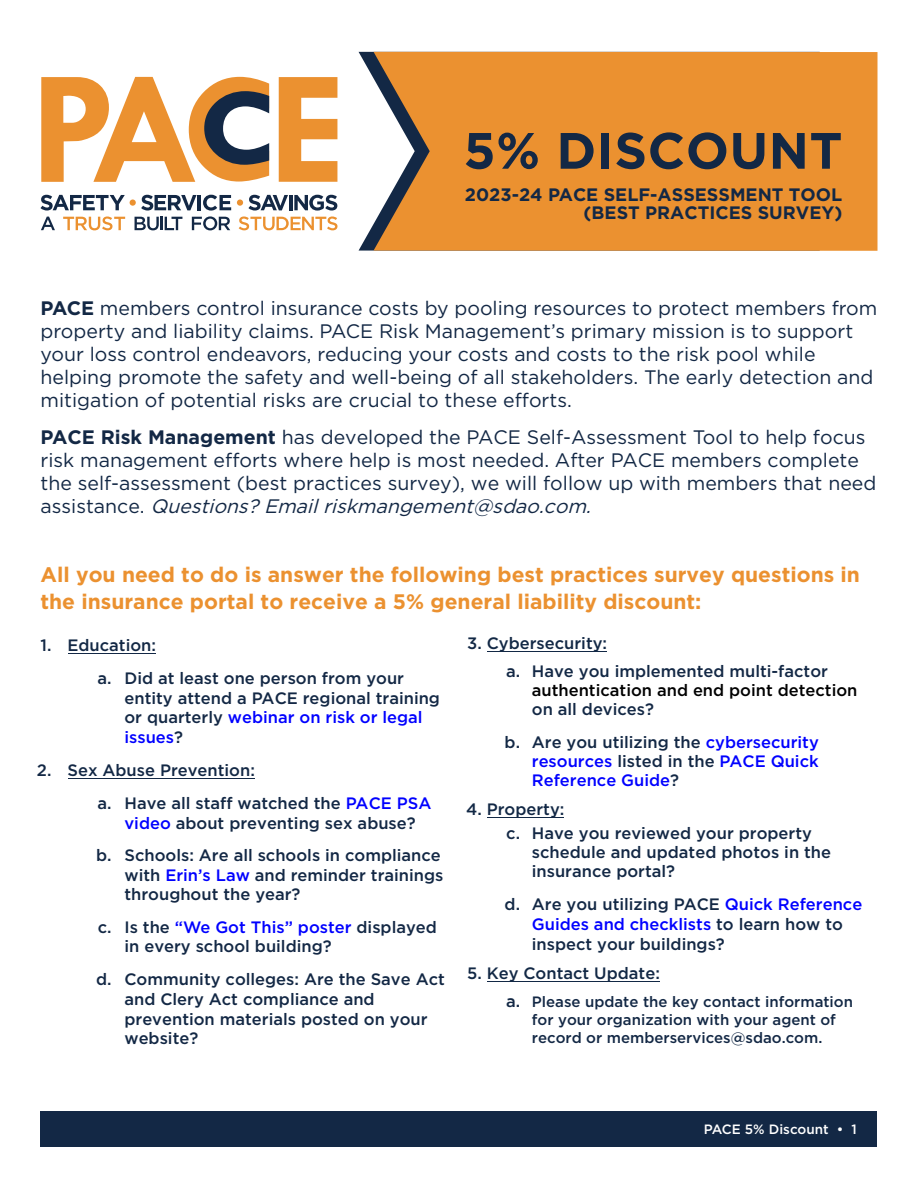
<style>
.page{position:relative;width:918px;height:1188px;background:#fff}
.page>*{position:absolute;margin:0;border:0;box-sizing:border-box;transform-origin:0 0}
.t1{font:700 51px "Gotham";letter-spacing:.01em;color:#132845}
.t2{font:700 21px/27px "Gotham";color:#eb9130}
.t3{font:19.5px/23.1px "Gotham";color:#132845}
.t4{font:700 18px/17.9px "Gotham";color:#132845;text-align:right}
.t5{font:500 16.5px/19.5px "Gotham";color:#132845}
.t6{font:500 16.5px "Gotham";color:#122845}
.t7{font:500 16.5px/19px "Gotham";color:#00f}
.t8{font:500 16.5px "Gotham";color:#000}
.t9{font:500 15px/17.7px "Gotham";color:#132845;text-align:center}
.t10{font:500 13.5px "Gotham";color:#fff}
.s1{font-weight:700}
.s2{font-style:italic}
.s3{color:#00f}
.s4{color:#132845}
.s5{font-size:16.5px}
</style>
<div class="page">
<div style="left:40px;top:1111px;width:838px;height:36px;background:#132845"></div>
<svg style="left:359px;top:52px;width:15px;height:199px"></svg>
<div style="left:374px;top:52px;width:504px;height:199px;background:#eb9130"></div>
<hr style="left:68px;top:778px;width:187px;height:1px;background:#132845">
<hr style="left:68px;top:653px;width:88px;height:1px;background:#132845">
<svg style="left:41px;top:77px;width:228px;height:105px"></svg>
<svg style="left:279px;top:77px;width:58px;height:105px"></svg>
<svg style="left:237px;top:195px;width:51px;height:16px"></svg>
<hr style="left:289px;top:195px;width:4px;height:15px;background:#132845">
<svg style="left:294px;top:195px;width:43px;height:16px"></svg>
<svg style="left:40px;top:195px;width:191px;height:35px"></svg>
<svg style="left:239px;top:217px;width:99px;height:13px"></svg>
<hr style="left:487px;top:981px;width:173px;height:1px;background:#122845">
<hr style="left:487px;top:817px;width:77px;height:1px;background:#122845">
<hr style="left:487px;top:651px;width:120px;height:1px;background:#122845">
<h1 class="t1" style="left:464px;top:117px;width:380px">5% DISCOUNT</h1>
<p class="t4" style="left:465px;top:186px;width:379px">2023-24 PACE SELF-ASSESSMENT TOOL (BEST PRACTICES SURVEY)</p>
<p class="t3" style="left:40px;top:296px;width:838px"><span class="s1">PACE</span> members control insurance costs by pooling resources to protect members from property and liability claims. PACE Risk Management’s primary mission is to support your loss control endeavors, reducing your costs and costs to the risk pool while helping promote the safety and well-being of all stakeholders. The early detection and mitigation of potential risks are crucial to these efforts.</p>
<p class="t3" style="left:40px;top:425px;width:837px"><span class="s1">PACE Risk Management</span> has developed the PACE Self-Assessment Tool to help focus risk management efforts where help is most needed. After PACE members complete the self-assessment (best practices survey), we will follow up with members that need a s s i s t a n c e . <span class="s2">Questions?Emailriskmangement@sdao.com.</span></p>
<p class="t2" style="left:40px;top:561px;width:821px">All you need to do is answer the following best practices survey questions in the insurance portal to receive a 5% general liability discount:</p>
<p class="t5" style="left:97px;top:629px;width:308px;line-height:32.8px;text-indent:-57px">1. Education:<br>a. Did at least one person from your</p>
<p class="t5" style="left:124px;top:688px;width:317px">entity attend a PACE regional training or quarterly <span class="s3">webinar on risk or legal issues</span>?</p>
<p class="t5" style="left:97px;top:754px;width:335px;line-height:32.8px;text-indent:-61px">2. Sex Abuse Prevention:<br>a. Have all staff watched the <span class="s3">PACE PSA</span></p>
<p class="t5" style="left:96px;top:806px;width:346px;line-height:32.5px;text-align:center"><span class="s3">video</span> about preventing sex abuse?<br>b. Schools: Are all schools in compliance</p>
<p class="t5" style="left:124px;top:865px;width:320px">with <span class="s3">Erin’s Law</span> and reminder trainings throughout the year?</p>
<p class="t5" style="left:124px;top:917px;width:314px;text-indent:-27px">c. Is the <span class="s3">“We Got This” poster</span> displayed in every school building?</p>
<p class="t5" style="left:124px;top:969px;width:322px;text-indent:-28px">d. Community colleges: Are the Save Act and Clery Act compliance and prevention materials posted on your website?</p>
<p class="t6" style="left:467px;top:633px;width:142px">3. Cybersecurity:</p>
<p class="t5" style="left:506px;top:661px;width:323px">a. Have you implemented multi-factor</p>
<p class="t8" style="left:532px;top:679px;width:327px">authentication and end point detection</p>
<p class="t5" style="left:505px;top:692px;width:316px;line-height:33px;text-indent:27px">on all devices?<br>b. Are you utilizing the <span class="s3">cybersecurity</span></p>
<p class="t7" style="left:532px;top:752px;width:288px">resources <span class="s4">listed in the</span> PACE Quick<br>Reference Guide<span class="s4">?</span></p>
<p class="t6" style="left:466px;top:798px;width:100px">4. Property:</p>
<p class="t5" style="left:532px;top:824px;width:301px;line-height:19px;text-indent:-26px">c. Have you reviewed your property schedule and updated photos in the insurance portal?</p>
<p class="t5" style="left:532px;top:893px;width:332px;line-height:20.1px;text-indent:-27px">d. Are you utilizing PACE <span class="s3">Quick Reference<br>Guides and checklists</span> to learn how to inspect your buildings?</p>
<p class="t6" style="left:467px;top:962px;width:194px">5. Key Contact Update:</p>
<p class="t9" style="left:506px;top:993px;width:349px"><span class="s5">a.</span> Please update the key contact information for your organization with your agent of record or memberservices@sdao.com.</p>
<p class="t10" style="left:704px;top:1120px;width:155px">PACE 5% Discount • 1</p>
</div>
